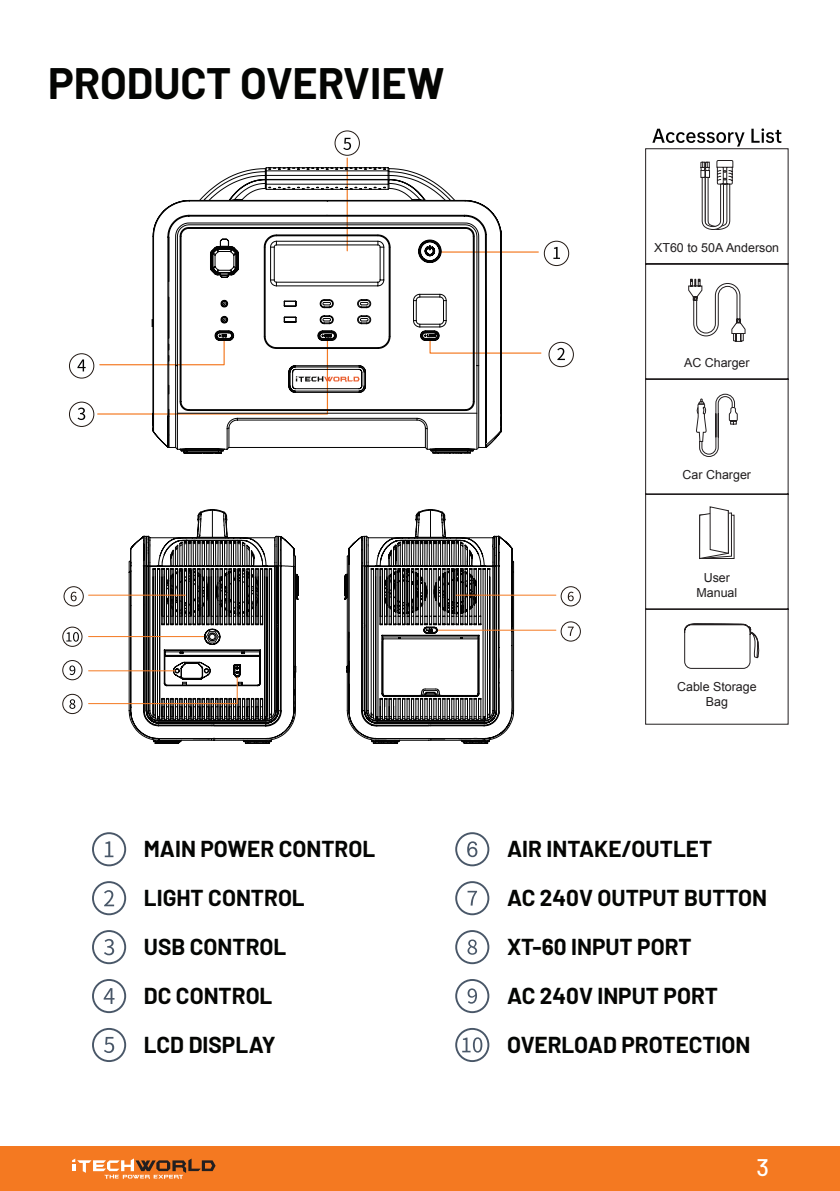
<style>
.page{position:relative;width:840px;height:1191px;background:#fff}
.page>*{position:absolute;margin:0;border:0;box-sizing:border-box;transform-origin:0 0}
.t1{font:700 43px "Barlow";color:#040503}
.t2{font:500 24px "Barlow";color:#fff}
.t3{font:700 22.6px "Barlow";color:#040503}
.t4{font:12.4px/15px "Arial";color:#201d1e;text-align:center}
</style>
<div class="page">
<div style="left:0;top:1146px;width:839px;height:45px;background:#f47921"></div>
<svg style="left:72px;top:1158px;width:143px;height:21px"></svg>
<div style="left:92px;top:979px;width:34px;height:34px;border:2px solid #495768;border-radius:50%"></div>
<svg style="left:104px;top:988px;width:10px;height:16px"></svg>
<div style="left:92px;top:881px;width:34px;height:34px;border:2px solid #495768;border-radius:50%"></div>
<svg style="left:104px;top:890px;width:10px;height:16px"></svg>
<div style="left:455px;top:832px;width:34px;height:34px;border:2px solid #495768;border-radius:50%"></div>
<svg style="left:467px;top:841px;width:10px;height:16px"></svg>
<div style="left:92px;top:930px;width:34px;height:34px;border:2px solid #495768;border-radius:50%"></div>
<svg style="left:104px;top:939px;width:10px;height:16px"></svg>
<div style="left:92px;top:1028px;width:34px;height:34px;border:2px solid #495768;border-radius:50%"></div>
<svg style="left:104px;top:1037px;width:10px;height:16px"></svg>
<div style="left:92px;top:832px;width:34px;height:34px;border:2px solid #495768;border-radius:50%"></div>
<svg style="left:105px;top:841px;width:8px;height:16px"></svg>
<div style="left:455px;top:979px;width:34px;height:34px;border:2px solid #495768;border-radius:50%"></div>
<svg style="left:467px;top:988px;width:9px;height:15px"></svg>
<div style="left:455px;top:930px;width:34px;height:34px;border:2px solid #495768;border-radius:50%"></div>
<svg style="left:467px;top:939px;width:10px;height:15px"></svg>
<div style="left:455px;top:1028px;width:34px;height:34px;border:2px solid #495768;border-radius:50%"></div>
<svg style="left:462px;top:1037px;width:20px;height:15px"></svg>
<div style="left:455px;top:881px;width:34px;height:34px;border:2px solid #495768;border-radius:50%"></div>
<svg style="left:467px;top:890px;width:10px;height:15px"></svg>
<svg style="left:645px;top:148px;width:143px;height:577px"></svg>
<svg style="left:652px;top:129px;width:92px;height:18px"></svg>
<svg style="left:751px;top:128px;width:30px;height:15px"></svg>
<svg style="left:695px;top:394px;width:42px;height:63px"></svg>
<div style="left:699px;top:515px;width:34px;height:43px;background:#292626"></div>
<svg style="left:698px;top:506px;width:33px;height:53px"></svg>
<svg style="left:683px;top:621px;width:76px;height:48px"></svg>
<svg style="left:700px;top:160px;width:32px;height:70px"></svg>
<div style="left:334px;top:131px;width:25px;height:25px;border:1px solid #221914;border-radius:50%"></div>
<svg style="left:343px;top:138px;width:8px;height:12px"></svg>
<div style="left:69px;top:353px;width:25px;height:25px;border:1px solid #221914;border-radius:50%"></div>
<svg style="left:77px;top:359px;width:9px;height:12px"></svg>
<div style="left:69px;top:402px;width:25px;height:25px;border:1px solid #221914;border-radius:50%"></div>
<svg style="left:77px;top:407px;width:8px;height:13px"></svg>
<hr style="left:441px;top:251px;width:97px;height:2px;background:#f47921">
<div style="left:543px;top:241px;width:25px;height:25px;border:1px solid #221914;border-radius:50%"></div>
<svg style="left:553px;top:247px;width:6px;height:12px"></svg>
<div style="left:548px;top:342px;width:25px;height:25px;border:1px solid #221914;border-radius:50%"></div>
<svg style="left:557px;top:348px;width:7px;height:12px"></svg>
<svg style="left:513px;top:560px;width:10px;height:159px"></svg>
<div style="left:560px;top:621px;width:20px;height:20px;border:1px solid #221914;border-radius:50%"></div>
<svg style="left:567px;top:626px;width:6px;height:10px"></svg>
<div style="left:560px;top:586px;width:20px;height:20px;border:1px solid #221914;border-radius:50%"></div>
<svg style="left:567px;top:591px;width:6px;height:10px"></svg>
<div style="left:64px;top:586px;width:20px;height:20px;border:1px solid #221914;border-radius:50%"></div>
<svg style="left:71px;top:591px;width:6px;height:10px"></svg>
<hr style="left:455px;top:594px;width:100px;height:1px;background:#f47921">
<hr style="left:437px;top:629px;width:118px;height:1px;background:#f47921">
<div style="left:62px;top:627px;width:20px;height:19px;border:1px solid #221914;border-radius:50%"></div>
<svg style="left:66px;top:632px;width:12px;height:9px"></svg>
<div style="left:62px;top:694px;width:20px;height:20px;border:1px solid #221914;border-radius:50%"></div>
<svg style="left:69px;top:699px;width:6px;height:10px"></svg>
<div style="left:62px;top:660px;width:20px;height:20px;border:1px solid #221914;border-radius:50%"></div>
<svg style="left:69px;top:665px;width:6px;height:10px"></svg>
<svg style="left:152px;top:167px;width:350px;height:284px"></svg>
<svg style="left:288px;top:365px;width:78px;height:28px"></svg>
<svg style="left:88px;top:509px;width:425px;height:234px"></svg>
<svg style="left:687px;top:279px;width:58px;height:63px"></svg>
<h1 class="t1" style="left:48px;top:52px;width:398px">PRODUCT OVERVIEW</h1>
<p class="t4" style="left:653px;top:240px;width:126px">XT60 to 50A Anderson</p>
<p class="t4" style="left:683px;top:355px;width:67px">AC Charger</p>
<p class="t4" style="left:682px;top:467px;width:70px">Car Charger</p>
<p class="t4" style="left:696px;top:570px;width:42px">User<br>Manual</p>
<p class="t4" style="left:676px;top:679px;width:81px">Cable Storage<br>Bag</p>
<p class="t3" style="left:144px;top:832px;width:233px">MAIN POWER CONTROL</p>
<p class="t3" style="left:507px;top:832px;width:206px">AIR INTAKE/OUTLET</p>
<p class="t3" style="left:144px;top:881px;width:162px">LIGHT CONTROL</p>
<p class="t3" style="left:507px;top:881px;width:261px">AC 240V OUTPUT BUTTON</p>
<p class="t3" style="left:144px;top:930px;width:144px">USB CONTROL</p>
<p class="t3" style="left:507px;top:930px;width:186px">XT-60 INPUT PORT</p>
<p class="t3" style="left:144px;top:979px;width:130px">DC CONTROL</p>
<p class="t3" style="left:507px;top:979px;width:212px">AC 240V INPUT PORT</p>
<p class="t3" style="left:144px;top:1028px;width:133px">LCD DISPLAY</p>
<p class="t3" style="left:507px;top:1028px;width:245px">OVERLOAD PROTECTION</p>
<p class="t2" style="left:756px;top:1150px;width:14px">3</p>
</div>
